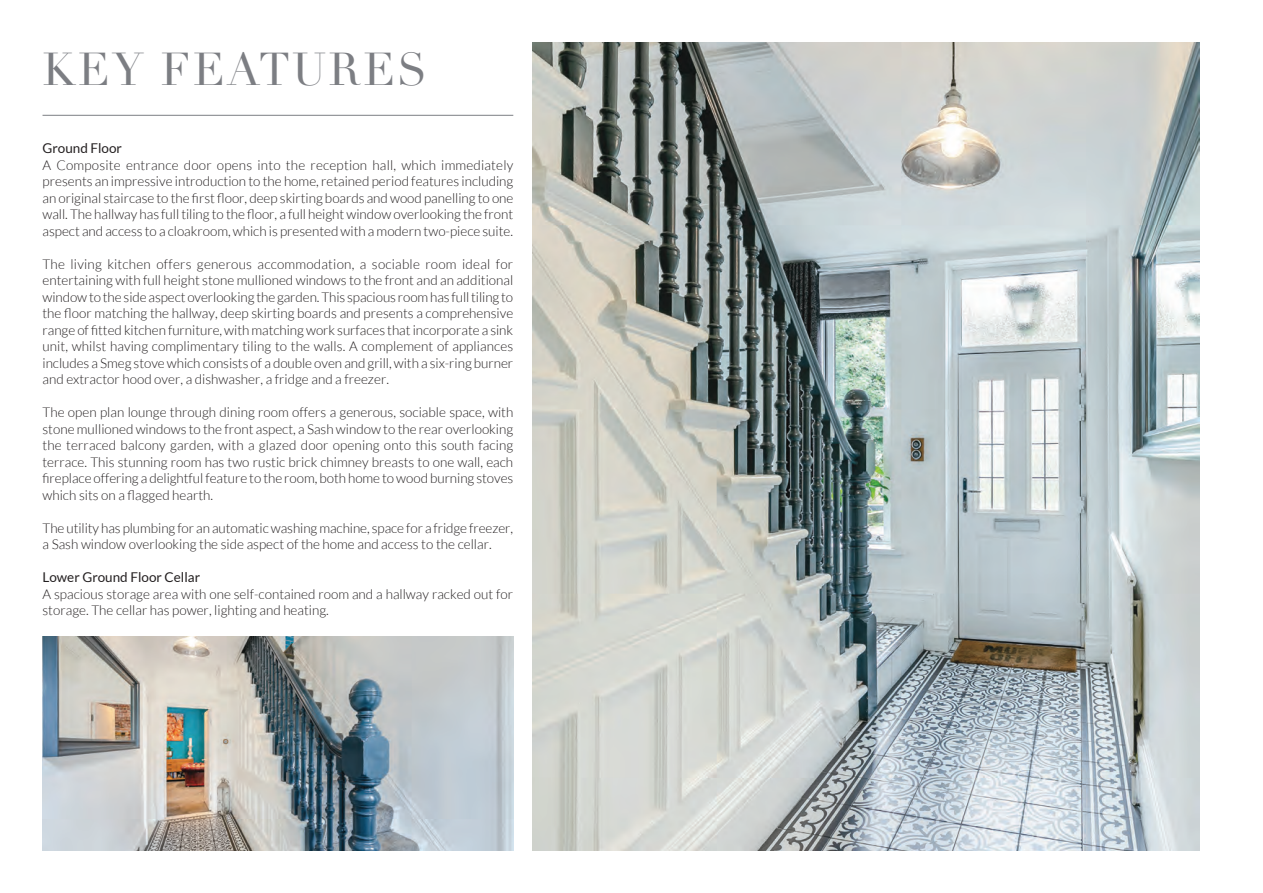
<style>
.page{position:relative;width:1263px;height:893px;background:#fff}
.page>*{position:absolute;margin:0;border:0;box-sizing:border-box;transform-origin:0 0}
.t1{font:45px "Didot";letter-spacing:.05em;color:#7c7e83}
.t2{font:300 13.5px/16.5px "Lato";color:#231f20;text-align:justify}
.t3{font:13.5px "Lato";color:#231f20}
</style>
<div class="page">
<hr style="left:43px;top:115px;width:470px;height:1px;background:#7c7e83">
<img style="left:532px;top:43px;width:667px;height:807px">
<img style="left:43px;top:636px;width:470px;height:214px">
<p class="t1" style="left:43px;top:42px;width:386px">KEY FEATURES</p>
<p class="t3" style="left:43px;top:141px;width:81px">Ground Floor</p>
<p class="t2" style="left:43px;top:157px;width:472px">A Composite entrance door opens into the reception hall, which immediately presents an impressive introduction to the home, retained period features including an original staircase to the first floor, deep skirting boards and wood panelling to one wall. The hallway has full tiling to the floor, a full height window overlooking the front aspect and access to a cloakroom, which is presented with a modern two-piece suite.</p>
<p class="t2" style="left:43px;top:256px;width:472px">The living kitchen offers generous accommodation, a sociable room ideal for entertaining with full height stone mullioned windows to the front and an additional window to the side aspect overlooking the garden. This spacious room has full tiling to the floor matching the hallway, deep skirting boards and presents a comprehensive range of fitted kitchen furniture, with matching work surfaces that incorporate a sink unit, whilst having complimentary tiling to the walls. A complement of appliances includes a Smeg stove which consists of a double oven and grill, with a six-ring burner and extractor hood over, a dishwasher, a fridge and a freezer.</p>
<p class="t2" style="left:43px;top:404px;width:472px">The open plan lounge through dining room offers a generous, sociable space, with stone mullioned windows to the front aspect, a Sash window to the rear overlooking the terraced balcony garden, with a glazed door opening onto this south facing terrace. This stunning room has two rustic brick chimney breasts to one wall, each fireplace offering a delightful feature to the room, both home to wood burning stoves which sits on a flagged hearth.</p>
<p class="t2" style="left:43px;top:520px;width:472px">The utility has plumbing for an automatic washing machine, space for a fridge freezer, a Sash window overlooking the side aspect of the home and access to the cellar.</p>
<p class="t3" style="left:43px;top:570px;width:159px">Lower Ground Floor Cellar</p>
<p class="t2" style="left:43px;top:586px;width:472px">A spacious storage area with one self-contained room and a hallway racked out for storage. The cellar has power, lighting and heating.</p>
</div>
